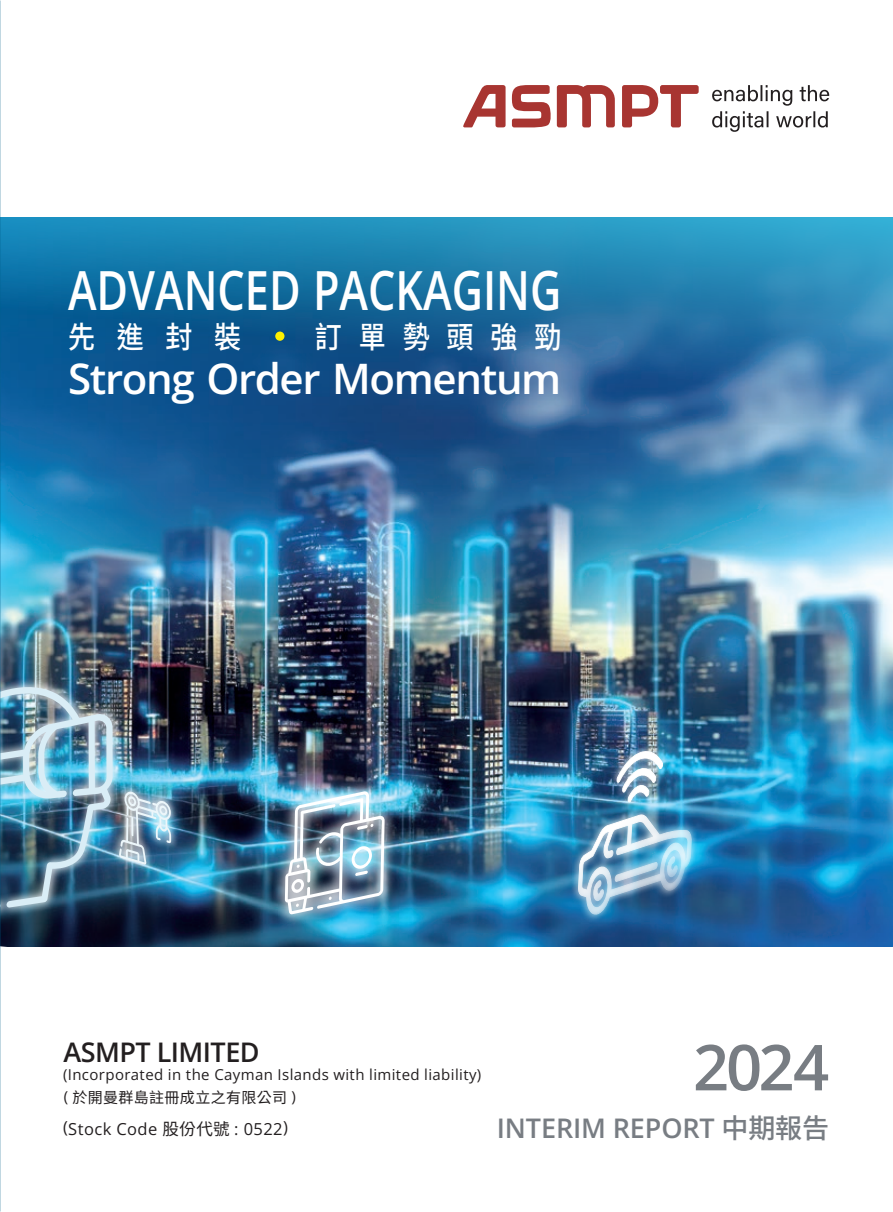
<style>
.page{position:relative;width:893px;height:1212px;background:#fff}
.page>*{position:absolute;margin:0;border:0;box-sizing:border-box;transform-origin:0 0}
.t1{font:600 63.3px "Open Sans";color:#787d83}
.t2{font:600 54px "Open Sans";color:#fff;scale:.8 1}
.t3{font:600 42px "Open Sans";letter-spacing:-.035em;color:#fff}
.t4{font:500 30px "Source Han Sans TC";letter-spacing:.625em;color:#fff;scale:.9 1}
.t5{font:600 27px "Open Sans";letter-spacing:-.005em;color:#787d83}
.t6{font:600 27px "Open Sans";letter-spacing:-.02em;color:#231f20}
.t7{font:16.5px "Open Sans";letter-spacing:.025em;color:#231f20}
.t8{font:15px "Open Sans";letter-spacing:.025em;color:#231f20}
.t9{font:15px "Source Han Sans TC";letter-spacing:.025em;color:#231f20}
.s1{font-family:"Source Han Sans TC"}
.s2{font-family:"Open Sans"}
.s3{font-family:"Source Han Sans TC";font-weight:500}
</style>
<div class="page">
<img style="left:0;top:218px;width:893px;height:728px">
<img style="left:568px;top:723px;width:137px;height:208px">
<img style="left:0;top:662px;width:180px;height:269px">
<img style="left:271px;top:770px;width:128px;height:163px">
<svg style="left:622px;top:85px;width:77px;height:42px"></svg>
<svg style="left:512px;top:85px;width:103px;height:42px"></svg>
<svg style="left:463px;top:85px;width:43px;height:42px"></svg>
<svg style="left:712px;top:85px;width:117px;height:47px"></svg>
<div style="left:275px;top:331px;width:9px;height:10px;background:#fff101;border-radius:50%"></div>
<p class="t2" style="left:68px;top:253px;width:618px">ADVANCED PACKAGING</p>
<p class="t4" style="left:68px;top:320px;width:194px">先進封裝</p>
<p class="t4" style="left:315px;top:320px;width:276px">訂單勢頭強勁</p>
<p class="t3" style="left:68px;top:350px;width:495px">Strong Order Momentum</p>
<p class="t6" style="left:64px;top:1034px;width:198px">ASMPT LIMITED</p>
<p class="t8" style="left:63px;top:1064px;width:420px">(Incorporated in the Cayman Islands with limited liability)</p>
<p class="t7" style="left:63px;top:1117px;width:226px">(Stock Code <span class="s1">股份代號</span> : 0522)</p>
<p class="t9" style="left:64px;top:1089px;width:233px"><span class="s2">(</span> 於開曼群島註冊成立之有限公司 <span class="s2">)</span></p>
<p class="t1" style="left:693px;top:1024px;width:138px">2024</p>
<p class="t5" style="left:497px;top:1109px;width:334px">INTERIM REPORT <span class="s3">中期報告</span></p>
</div>
